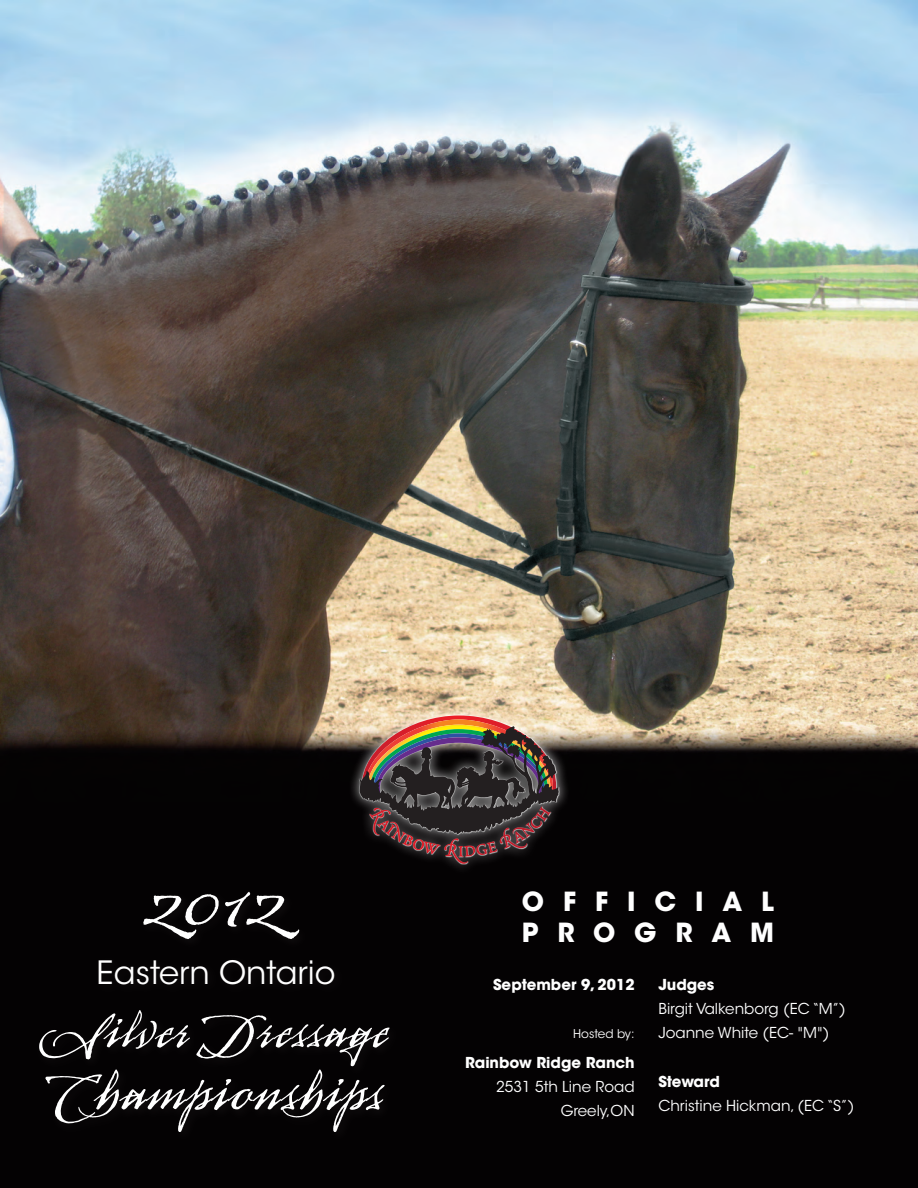
<style>
.page{position:relative;width:918px;height:1188px;background:#fff}
.page>*{position:absolute;margin:0;border:0;box-sizing:border-box;transform-origin:0 0}
.t1{font:106.05px "Arcana GMM Std Manuscript";color:#fff}
.t2{font:74.1px "Arcana GMM Std Manuscript";letter-spacing:.02em;color:#fff}
.t3{font:67.65px "Arcana GMM Std Manuscript";letter-spacing:.02em;color:#fff}
.t4{font:31.95px "ITC Avant Garde Std";color:#fff}
.t5{font:700 26.25px/31.5px "ITC Avant Garde Std";letter-spacing:.72em;color:#fff}
.t6{font:15px/24px "ITC Avant Garde Std";color:#fff}
.t7{font:700 15px "ITC Avant Garde Std";color:#fff}
.t8{font:12px "ITC Avant Garde Std";color:#fff}
.s1{font-weight:700}
</style>
<div class="page">
<img style="left:0;top:0;width:918px;height:1188px">
<div style="left:34px;top:887px;width:366px;height:255px;background:#040203"></div>
<div style="left:346px;top:703px;width:223px;height:171px;background:#fff;opacity:.75"></div>
<div style="left:358px;top:714px;width:202px;height:151px;background:#fff;opacity:.87"></div>
<img style="left:359px;top:716px;width:200px;height:148px">
<p class="t1" style="left:145px;top:849px;width:144px">2012</p>
<p class="t4" style="left:97px;top:953px;width:240px">Eastern Ontario</p>
<p class="t3" style="left:44px;top:999px;width:345px">Silver Dressage</p>
<p class="t2" style="left:50px;top:1057px;width:334px">Championships</p>
<p class="t5" style="left:522px;top:885px;width:254px">OFFICIAL<br>PROGRAM</p>
<p class="t6" style="left:658px;top:973px;width:189px"><span class="s1">Judges<br></span>Birgit Valkenborg (EC “M”)<br>Joanne White (EC- "M")</p>
<p class="t6" style="left:658px;top:1070px;width:197px"><span class="s1">Steward<br></span>Christine Hickman, (EC “S”)</p>
<p class="t7" style="left:493px;top:975px;width:143px">September 9, 2012</p>
<p class="t8" style="left:573px;top:1026px;width:63px">Hosted by:</p>
<p class="t6" style="left:465px;top:1051px;width:171px;text-align:right"><span class="s1">Rainbow Ridge Ranch<br></span>2531 5th Line Road<br>Greely,ON</p>
</div>
